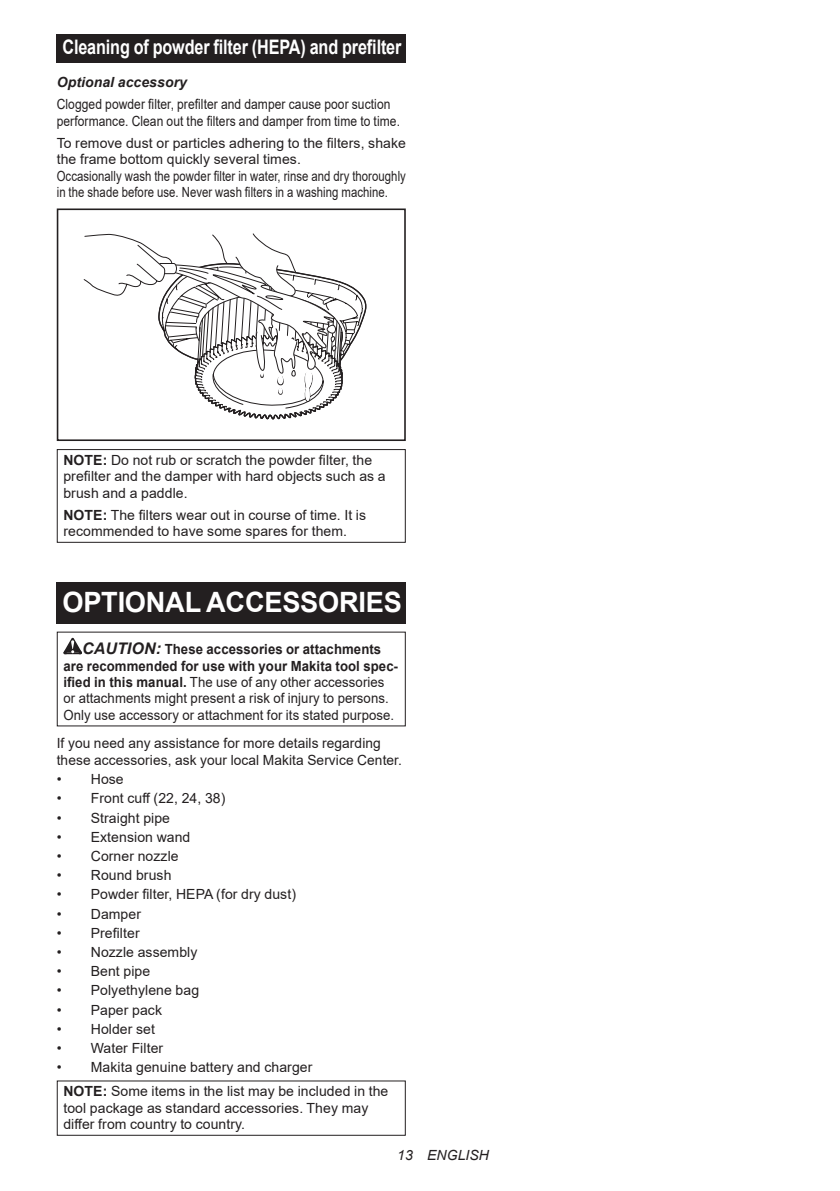
<style>
.page{position:relative;width:840px;height:1191px;background:#fff}
.page>*{position:absolute;margin:0;border:0;box-sizing:border-box;transform-origin:0 0}
.t1{font:700 28px "Arial";letter-spacing:-.01em;color:#fff}
.t2{font:700 20px "Arial";letter-spacing:-.01em;color:#fff;scale:.81 1}
.t3{font:14px/16.4px "Arial";letter-spacing:.005em;color:#231f20}
.t4{font:14px/16.4px "Arial";letter-spacing:.005em;color:#231f20;scale:.94 1}
.t5{font:14px/16.4px "Arial";letter-spacing:.005em;color:#231f20;scale:.86 1}
.t6{font:italic 700 14px "Arial";letter-spacing:.005em;color:#231f20}
.t7{font:italic 14px "Arial";letter-spacing:.005em;color:#231f20}
.s1{font-weight:700}
.s2{font-weight:700;font-style:italic;font-size:16px}
</style>
<div class="page">
<div style="left:57px;top:34px;width:348px;height:29px;background:#231f20"></div>
<svg style="left:83px;top:233px;width:284px;height:187px"></svg>
<div style="left:57px;top:413px;width:73px;height:28px;background:#fff"></div>
<div style="left:57px;top:208px;width:348px;height:233px;border:2px solid #231f20"></div>
<div style="left:57px;top:449px;width:348px;height:94px;border:1px solid #231f20"></div>
<div style="left:57px;top:582px;width:348px;height:41px;background:#231f20"></div>
<svg style="left:63px;top:638px;width:19px;height:16px"></svg>
<h2 class="t2" style="left:62px;top:33px;width:420px">Cleaning of powder filter (HEPA) and prefilter</h2>
<p class="t6" style="left:57px;top:73px;width:132px">Optional accessory</p>
<p class="t5" style="left:57px;top:96px;width:400px">Clogged powder filter, prefilter and damper cause poor suction performance. Clean out the filters and damper from time to time.</p>
<p class="t3" style="left:57px;top:135px;width:350px">To remove dust or particles adhering to the filters, shake the frame bottom quickly several times.<br>Occasionally wash the powder filter in water, rinse and dry thoroughly in the shade before use. Never wash filters in a washing machine.</p>
<p class="t3" style="left:63px;top:452px;width:323px"><span class="s1">NOTE:</span> Do not rub or scratch the powder filter, the prefilter and the damper with hard objects such as a brush and a paddle.</p>
<p class="t3" style="left:63px;top:506px;width:304px"><span class="s1">NOTE:</span> The filters wear out in course of time. It is recommended to have some spares for them.</p>
<h1 class="t1" style="left:62px;top:582px;width:341px">OPTIONAL ACCESSORIES</h1>
<p class="t4" style="left:63px;top:641px;width:357px;text-indent:19px"><span class="s2">CAUTION:</span> <span class="s1">These accessories or attachments are recommended for use with your Makita tool spec&shy;ified in this manual.</span> The use of any other accessories or attachments might present a risk of injury to persons.<br>Only use accessory or attachment for its stated purpose.</p>
<p class="t3" style="left:57px;top:735px;width:346px">If you need any assistance for more details regarding these accessories, ask your local Makita Service Center.</p>
<p class="t3" style="left:57px;top:771px;width:68px">• Hose</p>
<p class="t3" style="left:57px;top:790px;width:170px">• Front cuff (22, 24, 38)</p>
<p class="t3" style="left:57px;top:809px;width:115px">• Straight pipe</p>
<p class="t3" style="left:57px;top:828px;width:135px">• Extension wand</p>
<p class="t3" style="left:57px;top:847px;width:123px">• Corner nozzle</p>
<p class="t3" style="left:57px;top:867px;width:116px">• Round brush</p>
<p class="t3" style="left:57px;top:886px;width:241px">• Powder filter, HEPA (for dry dust)</p>
<p class="t3" style="left:57px;top:905px;width:86px">• Damper</p>
<p class="t3" style="left:57px;top:924px;width:84px">• Prefilter</p>
<p class="t3" style="left:57px;top:943px;width:142px">• Nozzle assembly</p>
<p class="t3" style="left:57px;top:963px;width:95px">• Bent pipe</p>
<p class="t3" style="left:57px;top:982px;width:144px">• Polyethylene bag</p>
<p class="t3" style="left:57px;top:1001px;width:107px">• Paper pack</p>
<p class="t3" style="left:57px;top:1020px;width:100px">• Holder set</p>
<p class="t3" style="left:57px;top:1040px;width:108px">• Water Filter</p>
<p class="t3" style="left:63px;top:1055px;width:326px;line-height:23.8px;text-indent:-7px">• Makita genuine battery and charger<br><span class="s1">NOTE:</span> Some items in the list may be included in the</p>
<p class="t3" style="left:63px;top:1099px;width:306px">tool package as standard accessories. They may differ from country to country.</p>
<p class="t7" style="left:397px;top:1146px;width:93px">13 ENGLISH</p>
</div>
